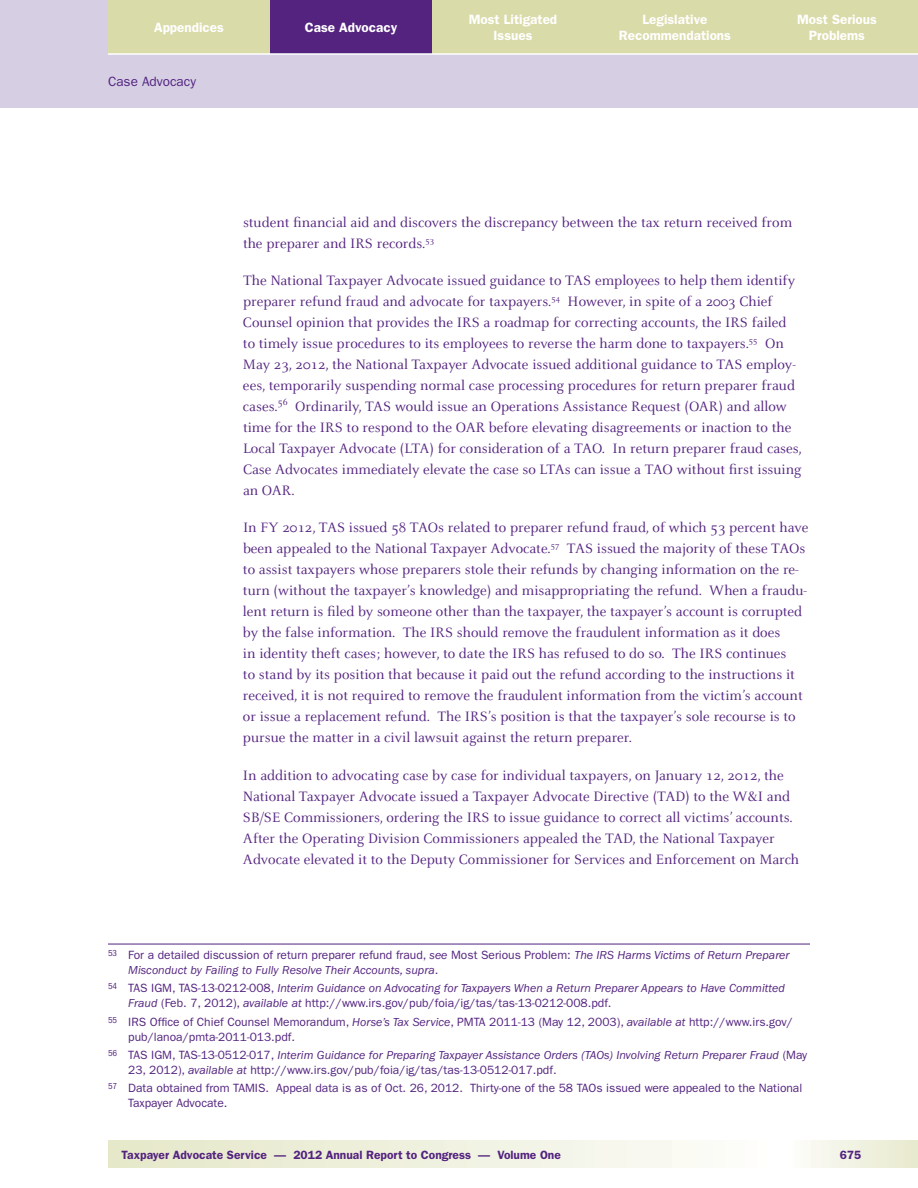
<style>
.page{position:relative;width:918px;height:1188px;background:#fff}
.page>*{position:absolute;margin:0;border:0;box-sizing:border-box;transform-origin:0 0}
.Body_Text{font:15px/21px "Celeste";color:#53237f}
.t1{font:600 13.5px/16.5px "Franklin Gothic";color:#fff;text-align:center}
.t2{font:13.5px "Franklin Gothic";color:#53237f}
.IGNORE_Footnote{font:italic 12px/15px "Franklin Gothic";color:#53237f}
.IGNORE_Footnote-2{font:12px/15px "Franklin Gothic";color:#53237f}
.t3{font:600 12px "Franklin Gothic";color:#53237f}
.s1{font-style:normal}
.s2{font-style:italic}
</style>
<div class="page">
<svg style="left:108px;top:1141px;width:585px;height:27px;background:#eff0dd"></svg>
<div style="left:0;top:0;width:918px;height:108px;background:#d6cfe4"></div>
<div style="left:770px;top:1141px;width:148px;height:27px;background:linear-gradient(to right,#fff,#e7e9cd)"></div>
<div style="left:756px;top:0;width:162px;height:54px;background:#d9dba8"></div>
<div style="left:594px;top:0;width:162px;height:54px;background:#d9dba8"></div>
<div style="left:432px;top:0;width:162px;height:54px;background:#d9dba8"></div>
<div style="left:108px;top:0;width:162px;height:54px;background:#d9dba8"></div>
<div style="left:270px;top:0;width:162px;height:54px;background:#53237f"></div>
<hr style="left:108px;top:53px;width:810px;height:2px;background:#fff">
<hr style="left:108px;top:944px;width:702px;height:1px;background:#53237f">
<p class="t1" style="left:154px;top:19px;width:71px">Appendices</p>
<p class="t1" style="left:305px;top:19px;width:94px">Case Advocacy</p>
<p class="t2" style="left:108px;top:74px;width:90px">Case Advocacy</p>
<p class="t1" style="left:469px;top:11px;width:90px">Most Litigated<br>Issues</p>
<p class="t1" style="left:619px;top:11px;width:114px">Legislative<br>Recommendations</p>
<p class="t1" style="left:797px;top:11px;width:81px">Most Serious<br>Problems</p>
<p class="Body_Text" style="left:243px;top:212px;width:551px">student financial aid and discovers the discrepancy between the tax return received from the preparer and IRS records.<sup>53</sup></p>
<p class="Body_Text" style="left:243px;top:270px;width:560px">The National Taxpayer Advocate issued guidance to TAS employees to help them identify preparer refund fraud and advocate for taxpayers.<sup>54</sup> However, in spite of a 2003 Chief Counsel opinion that provides the IRS a roadmap for correcting accounts, the IRS failed to timely issue procedures to its employees to reverse the harm done to taxpayers.<sup>55</sup> On May 23, 2012, the National Taxpayer Advocate issued additional guidance to TAS employ&shy;ees, temporarily suspending normal case processing procedures for return preparer fraud cases.<sup>56</sup> Ordinarily, TAS would issue an Operations Assistance Request (OAR) and allow time for the IRS to respond to the OAR before elevating disagreements or inaction to the Local Taxpayer Advocate (LTA) for consideration of a TAO. In return preparer fraud cases, Case Advocates immediately elevate the case so LTAs can issue a TAO without first issuing an OAR.</p>
<p class="Body_Text" style="left:243px;top:518px;width:567px">In FY 2012, TAS issued 58 TAOs related to preparer refund fraud, of which 53 percent have been appealed to the National Taxpayer Advocate.<sup>57</sup> TAS issued the majority of these TAOs to assist taxpayers whose preparers stole their refunds by changing information on the re&shy;turn (without the taxpayer’s knowledge) and misappropriating the refund. When a fraudu&shy;lent return is filed by someone other than the taxpayer, the taxpayer’s account is corrupted by the false information. The IRS should remove the fraudulent information as it does<br>in identity theft cases; however, to date the IRS has refused to do so. The IRS continues<br>to stand by its position that because it paid out the refund according to the instructions it received, it is not required to remove the fraudulent information from the victim’s account or issue a replacement refund. The IRS’s position is that the taxpayer’s sole recourse is to pursue the matter in a civil lawsuit against the return preparer.</p>
<p class="Body_Text" style="left:243px;top:765px;width:558px">In addition to advocating case by case for individual taxpayers, on January 12, 2012, the National Taxpayer Advocate issued a Taxpayer Advocate Directive (TAD) to the W&amp;I and SB/SE Commissioners, ordering the IRS to issue guidance to correct all victims’ accounts.<br>After the Operating Division Commissioners appealed the TAD, the National Taxpayer Advocate elevated it to the Deputy Commissioner for Services and Enforcement on March</p>
<p class="IGNORE_Footnote" style="left:128px;top:948px;width:663px;text-indent:-20px"><sup>53</sup> <span class="s1">For a detailed discussion of return preparer refund fraud,</span> see <span class="s1">Most Serious Problem:</span> The IRS Harms Victims of Return Preparer<br>Misconduct by Failing to Fully Resolve Their Accounts, supra<span class="s1">.</span></p>
<p class="IGNORE_Footnote" style="left:128px;top:981px;width:658px;text-indent:-20px"><sup>54</sup> <span class="s1">TAS IGM, TAS-13-0212-008,</span> Interim Guidance on Advocating for Taxpayers When a Return Preparer Appears to Have Committed<br>Fraud <span class="s1">(Feb. 7, 2012),</span> available at <span class="s1">http://www.irs.gov/pub/foia/ig/tas/tas-13-0212-008.pdf.</span></p>
<p class="IGNORE_Footnote-2" style="left:128px;top:1014px;width:666px;text-indent:-20px"><sup>55</sup> IRS Office of Chief Counsel Memorandum, <span class="s2">Horse’s Tax Service</span>, PMTA 2011-13 (May 12, 2003), <span class="s2">available at</span> http://www.irs.gov/ pub/lanoa/pmta-2011-013.pdf.</p>
<p class="IGNORE_Footnote" style="left:128px;top:1047px;width:681px;text-indent:-20px"><sup>56</sup> <span class="s1">TAS IGM, TAS-13-0512-017,</span> Interim Guidance for Preparing Taxpayer Assistance Orders (TAOs) Involving Return Preparer Fraud <span class="s1">(May<br>23, 2012),</span> available at <span class="s1">http://www.irs.gov/pub/foia/ig/tas/tas-13-0512-017.pdf.</span></p>
<p class="IGNORE_Footnote-2" style="left:128px;top:1081px;width:676px;text-indent:-20px"><sup>57</sup> Data obtained from TAMIS. Appeal data is as of Oct. 26, 2012. Thirty-one of the 58 TAOs issued were appealed to the National<br>Taxpayer Advocate.</p>
<p class="t3" style="left:122px;top:1148px;width:441px">Taxpayer Advocate Service — 2012 Annual Report to Congress — Volume One</p>
<p class="t3" style="left:840px;top:1148px;width:23px">675</p>
</div>
